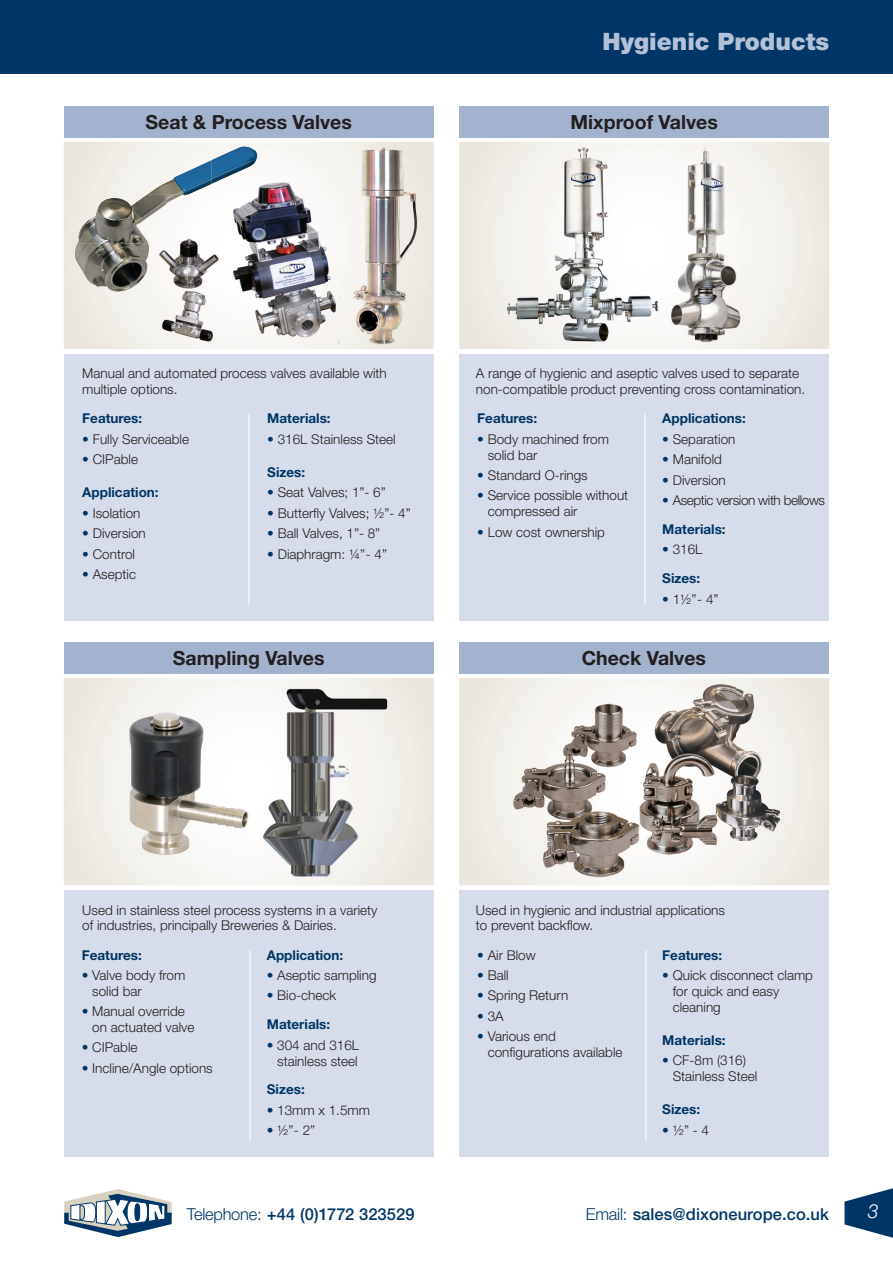
<style>
.page{position:relative;width:893px;height:1263px;background:#fff}
.page>*{position:absolute;margin:0;border:0;box-sizing:border-box;transform-origin:0 0}
.t1{font:900 24px "Helvetica Neue LT Pro";color:#b3c0d6}
.t2{font:700 19.5px "Helvetica Neue LT Pro";color:#231f20}
.t3{font:italic 300 19.5px "Helvetica Neue LT Pro";color:#fff}
.t4{font:500 16.5px "Helvetica Neue LT Pro";letter-spacing:.005em;color:#003667}
.t5{font:300 13.5px/15.8px "Helvetica Neue LT Pro";color:#231f20}
.t6{font:700 13.5px/29px "Helvetica Neue LT Pro";color:#003667}
.t7{font:300 13.5px/29px "Helvetica Neue LT Pro";letter-spacing:-.03em;color:#231f20}
.s1{color:#003667}
.s2{font-weight:700;color:#003667}
.s3{font-weight:300}
.s4{font-weight:300;color:#231f20}
</style>
<div class="page">
<svg style="left:844px;top:1188px;width:49px;height:50px"></svg>
<svg style="left:64px;top:1189px;width:108px;height:48px"></svg>
<div style="left:0;top:0;width:893px;height:73px;background:#003667"></div>
<div style="left:64px;top:106px;width:370px;height:31px;background:#a3b3cd"></div>
<div style="left:64px;top:354px;width:370px;height:266px;background:#d6dce9"></div>
<svg style="left:64px;top:142px;width:370px;height:207px"></svg>
<img style="left:173px;top:160px;width:39px;height:18px">
<img style="left:212px;top:146px;width:31px;height:38px">
<img style="left:93px;top:195px;width:54px;height:22px">
<img style="left:166px;top:195px;width:22px;height:10px">
<img style="left:75px;top:243px;width:44px;height:49px">
<img style="left:350px;top:144px;width:69px;height:203px">
<img style="left:230px;top:179px;width:109px;height:164px">
<img style="left:158px;top:238px;width:62px;height:105px">
<hr style="left:248px;top:414px;width:2px;height:191px;background:#e9edf4">
<div style="left:459px;top:106px;width:370px;height:31px;background:#a3b3cd"></div>
<div style="left:459px;top:354px;width:370px;height:266px;background:#d6dce9"></div>
<svg style="left:459px;top:142px;width:370px;height:207px;background:#efece6"></svg>
<img style="left:667px;top:143px;width:79px;height:205px">
<img style="left:503px;top:143px;width:161px;height:204px">
<hr style="left:644px;top:414px;width:2px;height:191px;background:#e9edf4">
<div style="left:459px;top:643px;width:369px;height:31px;background:#a3b3cd"></div>
<div style="left:459px;top:890px;width:370px;height:266px;background:#d6dce9"></div>
<div style="left:459px;top:678px;width:370px;height:207px;background:#eeeae3"></div>
<img style="left:508px;top:680px;width:275px;height:203px">
<hr style="left:645px;top:951px;width:1px;height:190px;background:#e9edf4">
<div style="left:64px;top:643px;width:370px;height:31px;background:#a3b3cd"></div>
<div style="left:64px;top:890px;width:370px;height:266px;background:#d6dce9"></div>
<svg style="left:64px;top:678px;width:370px;height:207px"></svg>
<img style="left:263px;top:685px;width:125px;height:198px">
<img style="left:127px;top:711px;width:122px;height:146px">
<hr style="left:249px;top:951px;width:1px;height:190px;background:#e9edf4">
<h2 class="t2" style="left:146px;top:110px;width:208px">Seat &amp; Process Valves</h2>
<h1 class="t1" style="left:602px;top:28px;width:228px">Hygienic Products</h1>
<h2 class="t2" style="left:571px;top:110px;width:149px">Mixproof Valves</h2>
<p class="t5" style="left:82px;top:365px;width:306px">Manual and automated process valves available with multiple options.</p>
<p class="t6" style="left:82px;top:404px;width:62px">Features:</p>
<p class="t5" style="left:82px;top:431px;width:108px"><span class="s1">•</span> Fully Serviceable</p>
<p class="t5" style="left:82px;top:451px;width:57px"><span class="s1">•</span> CIPable</p>
<p class="t6" style="left:82px;top:478px;width:78px">Application:</p>
<p class="t5" style="left:82px;top:505px;width:60px"><span class="s1">•</span> Isolation</p>
<p class="t5" style="left:82px;top:525px;width:65px"><span class="s1">•</span> Diversion</p>
<p class="t5" style="left:82px;top:546px;width:54px"><span class="s1">•</span> Control</p>
<p class="t5" style="left:82px;top:566px;width:55px"><span class="s1">•</span> Aseptic</p>
<p class="t6" style="left:267px;top:404px;width:65px">Materials:</p>
<p class="t5" style="left:267px;top:431px;width:130px"><span class="s1">•</span> 316L Stainless Steel</p>
<p class="t6" style="left:267px;top:457px;width:40px">Sizes:</p>
<p class="t5" style="left:267px;top:484px;width:120px"><span class="s1">•</span> Seat Valves; 1”- 6”</p>
<p class="t5" style="left:267px;top:505px;width:145px"><span class="s1">•</span> Butterfly Valves; ½”- 4”</p>
<p class="t5" style="left:267px;top:525px;width:115px"><span class="s1">•</span> Ball Valves, 1”- 8”</p>
<p class="t5" style="left:267px;top:546px;width:121px"><span class="s1">•</span> Diaphragm: ¼”- 4”</p>
<h2 class="t2" style="left:173px;top:646px;width:153px">Sampling Valves</h2>
<p class="t5" style="left:476px;top:365px;width:331px">A range of hygienic and aseptic valves used to separate non-compatible product preventing cross contamination.</p>
<p class="t6" style="left:477px;top:404px;width:62px">Features:</p>
<p class="t5" style="left:488px;top:431px;width:123px;text-indent:-11px"><span class="s1">•</span> Body machined from solid bar</p>
<p class="t5" style="left:477px;top:467px;width:112px"><span class="s1">•</span> Standard O-rings</p>
<p class="t5" style="left:488px;top:487px;width:142px;text-indent:-11px"><span class="s1">•</span> Service possible without compressed air</p>
<p class="t5" style="left:477px;top:524px;width:129px"><span class="s1">•</span> Low cost ownership</p>
<p class="t6" style="left:662px;top:404px;width:85px">Applications:</p>
<p class="t5" style="left:662px;top:431px;width:75px"><span class="s1">•</span> Separation</p>
<p class="t5" style="left:662px;top:451px;width:61px"><span class="s1">•</span> Manifold</p>
<p class="t5" style="left:662px;top:472px;width:65px"><span class="s1">•</span> Diversion</p>
<p class="t7" style="left:662px;top:485px;width:164px"><span class="s1">•</span> Aseptic version with bellows<br><span class="s2">Materials:</span></p>
<p class="t6" style="left:662px;top:535px;width:42px"><span class="s3">•</span> <span class="s4">316L<br></span>Sizes:</p>
<p class="t5" style="left:662px;top:591px;width:58px"><span class="s1">•</span> 1½”- 4”</p>
<h2 class="t2" style="left:582px;top:646px;width:126px">Check Valves</h2>
<p class="t5" style="left:82px;top:902px;width:297px">Used in stainless steel process systems in a variety of industries, principally Breweries &amp; Dairies.</p>
<p class="t6" style="left:82px;top:940px;width:62px">Features:</p>
<p class="t5" style="left:92px;top:967px;width:95px;text-indent:-11px"><span class="s1">•</span> Valve body from solid bar</p>
<p class="t5" style="left:92px;top:1003px;width:104px;text-indent:-11px"><span class="s1">•</span> Manual override on actuated valve</p>
<p class="t5" style="left:82px;top:1039px;width:57px"><span class="s1">•</span> CIPable</p>
<p class="t5" style="left:82px;top:1060px;width:133px"><span class="s1">•</span> Incline/Angle options</p>
<p class="t6" style="left:267px;top:940px;width:78px">Application:</p>
<p class="t5" style="left:267px;top:967px;width:111px"><span class="s1">•</span> Aseptic sampling</p>
<p class="t6" style="left:267px;top:981px;width:71px"><span class="s3">•</span> <span class="s4">Bio-check<br></span>Materials:</p>
<p class="t5" style="left:267px;top:1037px;width:94px;text-align:right"><span class="s1">•</span> 304 and 316L stainless steel</p>
<p class="t6" style="left:267px;top:1075px;width:40px">Sizes:</p>
<p class="t5" style="left:267px;top:1102px;width:105px"><span class="s1">•</span> 13mm x 1.5mm</p>
<p class="t5" style="left:267px;top:1122px;width:50px"><span class="s1">•</span> ½”- 2”</p>
<p class="t5" style="left:476px;top:902px;width:251px">Used in hygienic and industrial applications to prevent backflow.</p>
<p class="t5" style="left:477px;top:946px;width:60px"><span class="s1">•</span> Air Blow</p>
<p class="t5" style="left:477px;top:967px;width:33px"><span class="s1">•</span> Ball</p>
<p class="t5" style="left:477px;top:987px;width:93px"><span class="s1">•</span> Spring Return</p>
<p class="t5" style="left:477px;top:1008px;width:28px"><span class="s1">•</span> 3A</p>
<p class="t5" style="left:488px;top:1028px;width:136px;text-indent:-11px"><span class="s1">•</span> Various end configurations available</p>
<p class="t6" style="left:662px;top:940px;width:62px">Features:</p>
<p class="t5" style="left:673px;top:967px;width:142px;text-indent:-11px"><span class="s1">•</span> Quick disconnect clamp for quick and easy cleaning</p>
<p class="t6" style="left:662px;top:1025px;width:65px">Materials:</p>
<p class="t5" style="left:673px;top:1052px;width:86px;text-indent:-11px"><span class="s1">•</span> CF-8m (316)<br>Stainless Steel</p>
<p class="t6" style="left:662px;top:1094px;width:40px">Sizes:</p>
<p class="t5" style="left:662px;top:1121px;width:48px"><span class="s1">•</span> ½” - 4</p>
<p class="t4" style="left:187px;top:1204px;width:229px"><span class="s3">Telephone:</span> +44 (0)1772 323529</p>
<p class="t4" style="left:586px;top:1204px;width:245px"><span class="s3">Email:</span> sales@dixoneurope.co.uk</p>
<h2 class="t3" style="left:868px;top:1199px;width:12px">3</h2>
</div>
